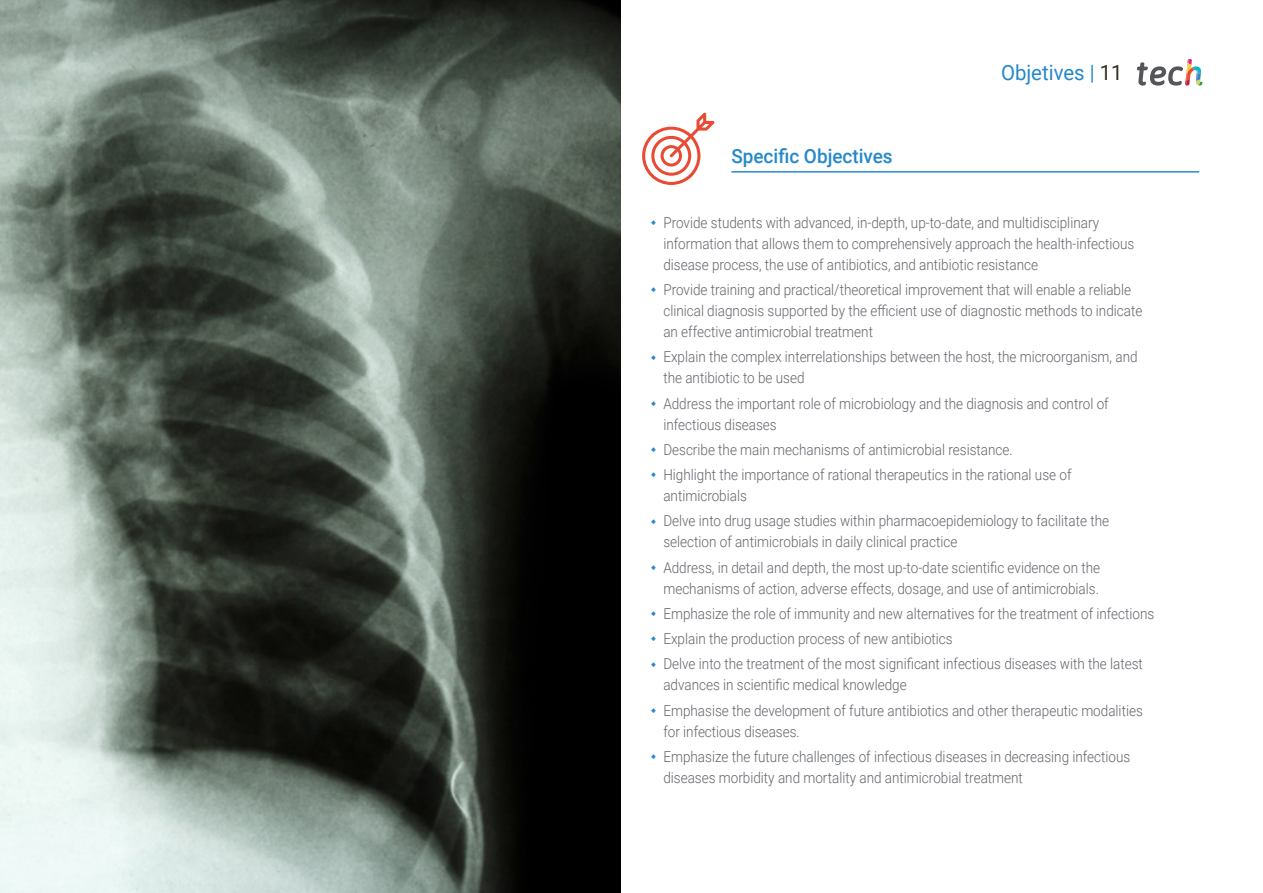
<style>
.page{position:relative;width:1263px;height:893px;background:#fff}
.page>*{position:absolute;margin:0;border:0;box-sizing:border-box;transform-origin:0 0}
.t1{font:21px "Roboto";color:#2488c9}
.t2{font:500 19.5px "Roboto";color:#2488c9}
.t3{font:300 15px/25.2px "Roboto";color:#61646a;scale:.9 1}
.s1{color:#2687c9}
.s2{color:#312e20}
</style>
<div class="page">
<img style="left:0;top:0;width:621px;height:893px">
<svg style="left:642px;top:113px;width:72px;height:72px"></svg>
<hr style="left:731px;top:171px;width:468px;height:1px;background:#2488c9">
<svg style="left:1137px;top:59px;width:65px;height:27px"></svg>
<h2 class="t2" style="left:731px;top:143px;width:163px">Specific Objectives</h2>
<h1 class="t1" style="left:1001px;top:57px;width:123px">Objetives <span class="s1">|</span> <span class="s2">11</span></h1>
<p class="t3" style="left:663px;top:211px;width:525px;line-height:21px">Provide students with advanced, in-depth, up-to-date, and multidisciplinary information that allows them to comprehensively approach the health-infectious disease process, the use of antibiotics, and antibiotic resistance</p>
<p class="t3" style="left:663px;top:279px;width:534px;line-height:21px">Provide training and practical/theoretical improvement that will enable a reliable clinical diagnosis supported by the efficient use of diagnostic methods to indicate an effective antimicrobial treatment</p>
<p class="t3" style="left:663px;top:346px;width:528px;line-height:21px">Explain the complex interrelationships between the host, the microorganism, and the antibiotic to be used</p>
<p class="t3" style="left:663px;top:392px;width:496px;line-height:21px">Address the important role of microbiology and the diagnosis and control of infectious diseases</p>
<p class="t3" style="left:663px;top:436px;width:455px">Describe the main mechanisms of antimicrobial resistance.<br>Highlight the importance of rational therapeutics in the rational use of</p>
<p class="t3" style="left:663px;top:483px;width:497px">antimicrobials<br>Delve into drug usage studies within pharmacoepidemiology to facilitate the</p>
<p class="t3" style="left:663px;top:529px;width:487px">selection of antimicrobials in daily clinical practice<br>Address, in detail and depth, the most up-to-date scientific evidence on the</p>
<p class="t3" style="left:663px;top:575px;width:547px">mechanisms of action, adverse effects, dosage, and use of antimicrobials.<br>Emphasize the role of immunity and new alternatives for the treatment of infections Explain the production process of new antibiotics<br>Delve into the treatment of the most significant infectious diseases with the latest</p>
<p class="t3" style="left:663px;top:672px;width:534px">advances in scientific medical knowledge<br>Emphasise the development of future antibiotics and other therapeutic modalities</p>
<p class="t3" style="left:663px;top:718px;width:520px">for infectious diseases.<br>Emphasize the future challenges of infectious diseases in decreasing infectious</p>
<p class="t3" style="left:663px;top:764px;width:401px">diseases morbidity and mortality and antimicrobial treatment</p>
</div>
